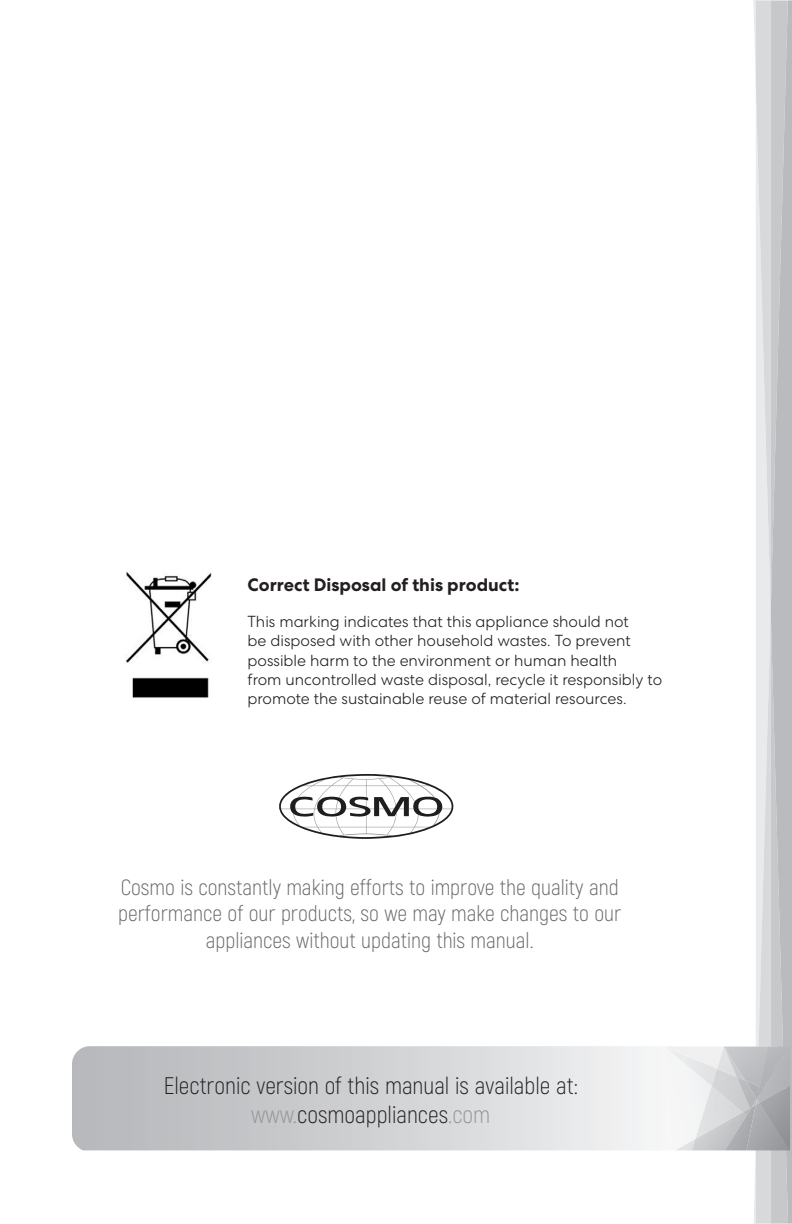
<style>
.page{position:relative;width:792px;height:1224px;background:#fff}
.page>*{position:absolute;margin:0;border:0;box-sizing:border-box;transform-origin:0 0}
.t1{font:300 24px/28.8px "Akrobat";color:#231f20;text-align:center}
.t2{font:300 22px/26.8px "Akrobat";color:#666;text-align:center}
.t3{font:700 18px "Centra No 2";color:#231f20}
.t4{font:300 16px/19.2px "Centra No 2";color:#231f20}
.s1{color:#939598}
</style>
<div class="page">
<svg style="left:279px;top:774px;width:175px;height:65px"></svg>
<img style="left:717px;top:1047px;width:7px;height:22px">
<div style="left:665px;top:1086px;width:30px;height:64px;background:#f6f6f7"></div>
<img style="left:695px;top:1086px;width:17px;height:26px">
<img style="left:665px;top:1047px;width:52px;height:39px">
<img style="left:712px;top:1069px;width:25px;height:43px">
<img style="left:737px;top:1086px;width:6px;height:19px">
<img style="left:724px;top:1047px;width:19px;height:39px">
<img style="left:675px;top:1139px;width:17px;height:11px">
<img style="left:692px;top:1112px;width:33px;height:38px">
<svg style="left:743px;top:0;width:49px;height:1224px"></svg>
<img style="left:725px;top:1105px;width:21px;height:45px">
<img style="left:746px;top:1103px;width:13px;height:47px">
<img style="left:759px;top:1086px;width:31px;height:64px">
<img style="left:126px;top:572px;width:86px;height:126px">
<p class="t3" style="left:247px;top:574px;width:274px">Correct Disposal of this product:</p>
<p class="t4" style="left:247px;top:612px;width:416px">This marking indicates that this appliance should not<br>be disposed with other household wastes. To prevent possible harm to the environment or human health<br>from uncontrolled waste disposal, recycle it responsibly to promote the sustainable reuse of material resources.</p>
<h2 class="t2" style="left:118px;top:873px;width:505px">Cosmo is constantly making efforts to improve the quality and performance of our products, so we may make changes to our appliances without updating this manual.</h2>
<h1 class="t1" style="left:164px;top:1071px;width:416px">Electronic version of this manual is available at: <span class="s1">www.</span>cosmoappliances<span class="s1">.com</span></h1>
</div>
